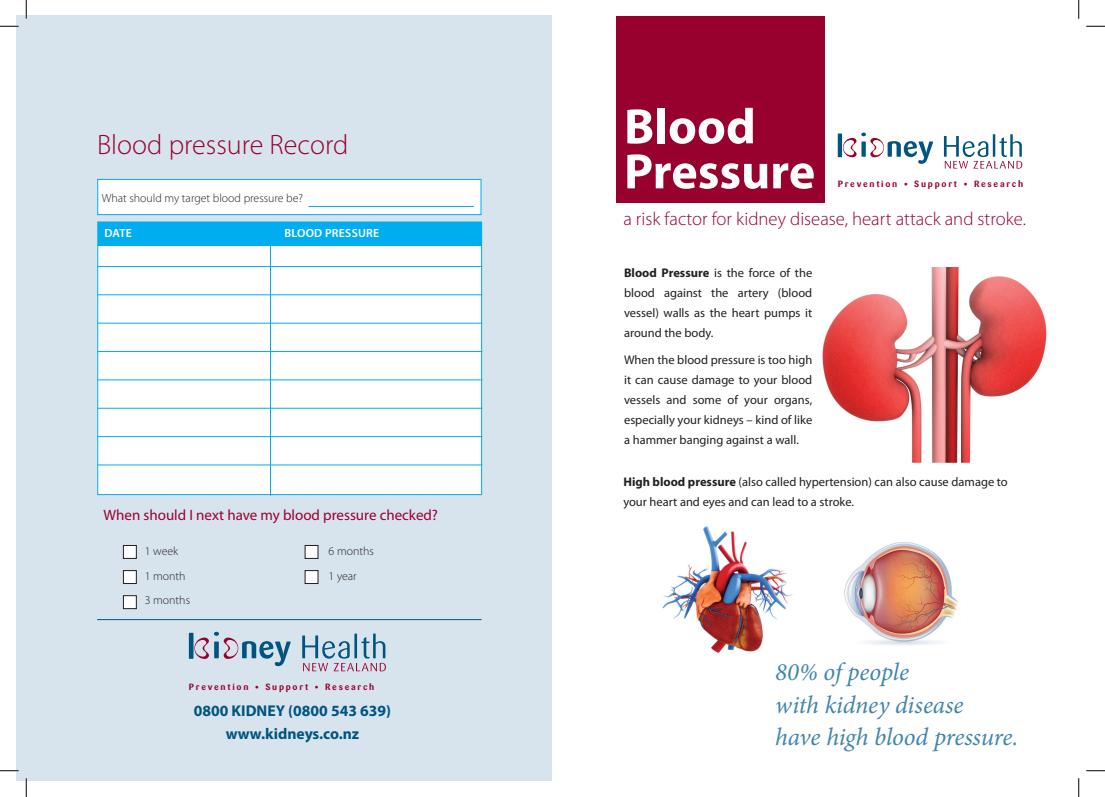
<style>
.page{position:relative;width:1105px;height:797px;background:#fff}
.page>*{position:absolute;margin:0;border:0;box-sizing:border-box;transform-origin:0 0}
.Head{font:700 50px "Myriad Pro";color:#fff}
.Head-2{font:300 28.12px "Myriad Pro";color:#98012d}
.t1{font:italic 25px/32.5px "Minion Pro";letter-spacing:-.005em;color:#4185ac}
.Head-3{font:300 18.75px "Myriad Pro";color:#98012d}
.Body_Bold{font:700 15.62px "Myriad Pro";color:#005480}
.Head_16pt{font:15px "Myriad Pro";color:#98012d}
.Body{font:12.5px/20px "Myriad Pro";color:#231f20;text-align:justify}
.Body-2{font:300 11.88px "Myriad Pro";color:#231f20}
.Body-3{font:600 11.88px "Myriad Pro";letter-spacing:.02em;color:#fff}
.t2{font:700 9px "Sari";letter-spacing:.19em;color:#98012d}
.s1{font-weight:700}
</style>
<div class="page">
<div style="left:16px;top:16px;width:535px;height:765px;background:#d7e4ee"></div>
<img style="left:662px;top:526px;width:131px;height:127px">
<hr style="left:838px;top:133px;width:4px;height:24px;background:#005480">
<svg style="left:944px;top:134px;width:78px;height:35px"></svg>
<svg style="left:843px;top:133px;width:90px;height:31px"></svg>
<div style="left:616px;top:16px;width:208px;height:187px;background:#98012d"></div>
<div style="left:97px;top:222px;width:385px;height:273px;background:#fff;border:1px solid #00aeef"></div>
<div style="left:98px;top:222px;width:383px;height:23px;background:#00aeef"></div>
<hr style="left:98px;top:266px;width:384px;height:1px;background:#00aeef">
<hr style="left:98px;top:294px;width:384px;height:1px;background:#00aeef">
<hr style="left:98px;top:323px;width:384px;height:1px;background:#00aeef">
<hr style="left:98px;top:351px;width:384px;height:1px;background:#00aeef">
<hr style="left:98px;top:379px;width:384px;height:1px;background:#00aeef">
<hr style="left:98px;top:408px;width:384px;height:1px;background:#00aeef">
<hr style="left:98px;top:436px;width:384px;height:1px;background:#00aeef">
<hr style="left:98px;top:465px;width:384px;height:1px;background:#00aeef">
<hr style="left:270px;top:222px;width:1px;height:273px;background:#00aeef">
<div style="left:123px;top:545px;width:13px;height:13px;background:#fff"></div>
<div style="left:123px;top:545px;width:13px;height:13px;border:1px solid #231f20"></div>
<div style="left:123px;top:570px;width:13px;height:13px;background:#fff"></div>
<div style="left:123px;top:570px;width:13px;height:13px;border:1px solid #231f20"></div>
<div style="left:123px;top:595px;width:13px;height:13px;background:#fff"></div>
<div style="left:123px;top:595px;width:13px;height:13px;border:1px solid #231f20"></div>
<div style="left:305px;top:545px;width:13px;height:13px;background:#fff"></div>
<div style="left:305px;top:570px;width:13px;height:13px;background:#fff"></div>
<hr style="left:189px;top:632px;width:4px;height:26px;background:#005480">
<svg style="left:302px;top:633px;width:84px;height:38px"></svg>
<svg style="left:194px;top:631px;width:97px;height:35px"></svg>
<hr style="left:97px;top:619px;width:385px;height:1px;background:#005480">
<img style="left:822px;top:267px;width:225px;height:195px">
<img style="left:844px;top:542px;width:115px;height:103px">
<div style="left:97px;top:179px;width:384px;height:36px;background:#fff;border:1px solid #00aeef"></div>
<hr style="left:308px;top:206px;width:166px;height:1px;background:#00aeef">
<svg style="left:0;top:25px;width:19px;height:2px"></svg>
<svg style="left:1086px;top:25px;width:19px;height:2px"></svg>
<svg style="left:0;top:770px;width:19px;height:1px"></svg>
<svg style="left:1086px;top:770px;width:19px;height:1px"></svg>
<svg style="left:25px;top:0;width:2px;height:19px"></svg>
<svg style="left:25px;top:778px;width:2px;height:19px"></svg>
<svg style="left:1078px;top:0;width:1px;height:19px"></svg>
<svg style="left:1078px;top:778px;width:1px;height:19px"></svg>
<p class="Head-2" style="left:97px;top:127px;width:253px">Blood pressure Record</p>
<p class="Body-2" style="left:102px;top:190px;width:203px">What should my target blood pressure be?</p>
<p class="Body-3" style="left:104px;top:225px;width:29px">DATE</p>
<p class="Body-3" style="left:284px;top:225px;width:96px">BLOOD PRESSURE</p>
<p class="Head_16pt" style="left:104px;top:506px;width:336px">When should I next have my blood pressure checked?</p>
<p class="Body-2" style="left:145px;top:544px;width:35px">1 week</p>
<p class="Body-2" style="left:329px;top:544px;width:47px">6 months</p>
<p class="Body-2" style="left:145px;top:568px;width:42px">1 month</p>
<p class="Body-2" style="left:329px;top:568px;width:30px">1 year</p>
<p class="Body-2" style="left:145px;top:593px;width:47px">3 months</p>
<p class="t2" style="left:189px;top:682px;width:187px">Prevention • Support • Research</p>
<p class="Body_Bold" style="left:194px;top:701px;width:199px">0800 KIDNEY (0800 543 639)</p>
<p class="Body_Bold" style="left:226px;top:723px;width:135px">www.kidneys.co.nz</p>
<p class="Head" style="left:624px;top:94px;width:133px">Blood</p>
<p class="Head" style="left:624px;top:139px;width:193px">Pressure</p>
<p class="t2" style="left:838px;top:178px;width:187px">Prevention • Support • Research</p>
<p class="Head-3" style="left:623px;top:207px;width:404px">a risk factor for kidney disease, heart attack and stroke.</p>
<p class="Body" style="left:624px;top:263px;width:190px"><span class="s1">Blood Pressure</span> is the force of the blood against the artery (blood vessel) walls as the heart pumps it around the body.</p>
<p class="Body" style="left:624px;top:350px;width:190px">When the blood pressure is too high it can cause damage to your blood vessels and some of your organs, especially your kidneys – kind of like a hammer banging against a wall.</p>
<p class="Body" style="left:623px;top:472px;width:386px"><span class="s1">High blood pressure</span> (also called hypertension) can also cause damage to your heart and eyes and can lead to a stroke.</p>
<p class="t1" style="left:775px;top:655px;width:245px">80% of people<br>with kidney disease<br>have high blood pressure.</p>
</div>
